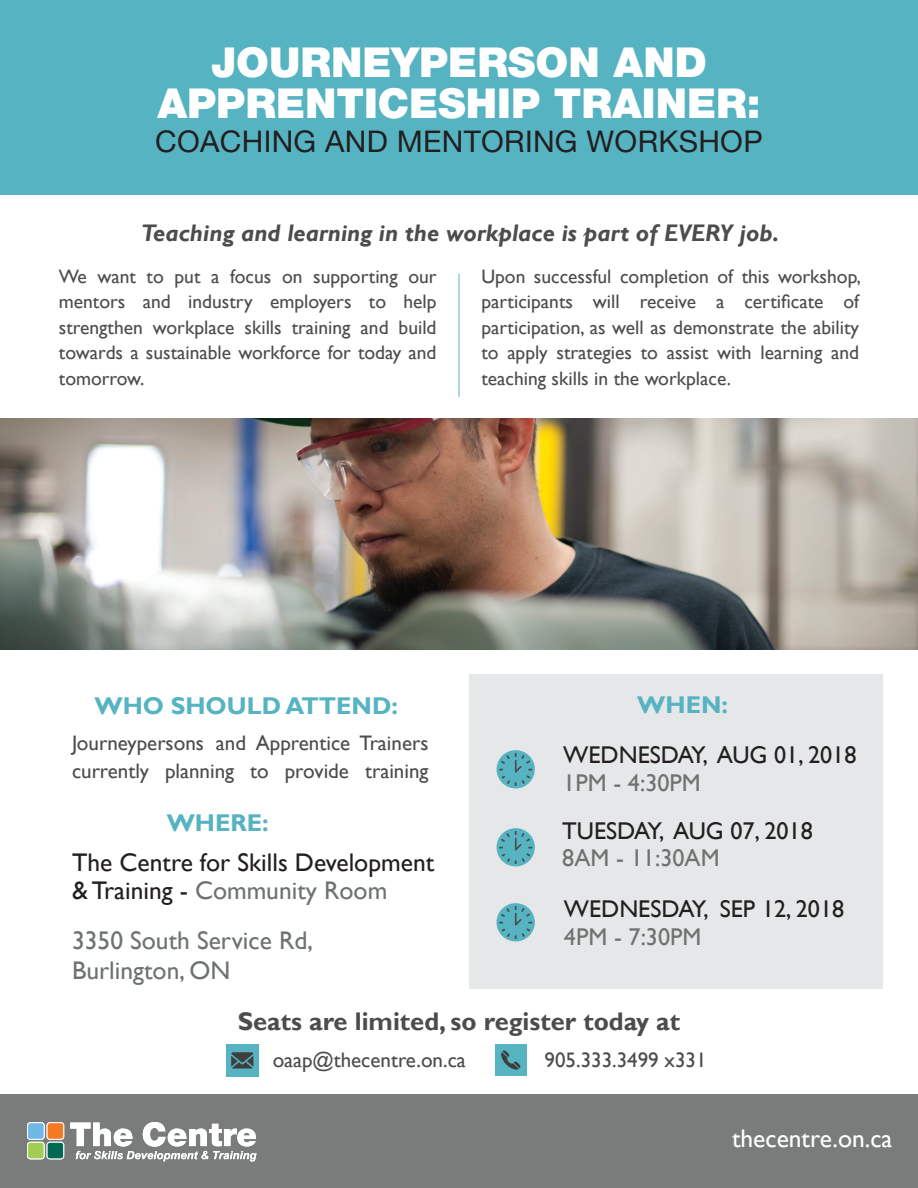
<style>
.page{position:relative;width:918px;height:1188px;background:#fff}
.page>*{position:absolute;margin:0;border:0;box-sizing:border-box;transform-origin:0 0}
.t1{font:900 41.25px/41.2px "Helvetica Neue LT Std";color:#fff;text-align:center}
.t2{font:30px "Helvetica Neue LT Std";letter-spacing:.01em;color:#231f20}
.t3{font:25.5px/28.5px "Gill Sans";color:#231f20}
.t4{font:700 25.5px "Gill Sans";color:#4b4c4d}
.t5{font:25.5px/30.3px "Gill Sans";color:#6d7371}
.t6{font:25.5px "Gill Sans";color:#fff}
.t7{font:24.15px "Gill Sans";color:#231f20}
.t8{font:24.15px "Gill Sans";color:#6d7371}
.t9{font:700 24.15px "Gill Sans";color:#56b3c2}
.t10{font:italic 700 24px "Gill Sans";color:#4b4c4d}
.t11{font:21px/28.5px "Gill Sans";color:#4b4c4d}
.t12{font:19.5px/25.5px "Gill Sans";color:#4b4c4d;text-align:justify}
.s1{color:#6d7371}
</style>
<div class="page">
<div style="left:0;top:0;width:918px;height:195px;background:#56b3c2"></div>
<div style="left:0;top:1094px;width:918px;height:94px;background:#797c7b"></div>
<img style="left:0;top:418px;width:918px;height:231px">
<svg style="left:70px;top:1122px;width:187px;height:40px"></svg>
<div style="left:28px;top:1142px;width:16px;height:17px;background:#a0ce53;border-radius:3px"></div>
<div style="left:27px;top:1142px;width:18px;height:17px;border:1px solid #fff;border-radius:3px"></div>
<div style="left:28px;top:1123px;width:16px;height:16px;background:#6fb8e6;border-radius:3px"></div>
<div style="left:27px;top:1122px;width:18px;height:18px;border:1px solid #fff;border-radius:3px"></div>
<div style="left:47px;top:1142px;width:17px;height:17px;background:#006951;border-radius:3px"></div>
<div style="left:47px;top:1142px;width:17px;height:17px;border:1px solid #fff;border-radius:3px"></div>
<div style="left:47px;top:1123px;width:17px;height:16px;background:#f47921;border-radius:3px"></div>
<div style="left:47px;top:1122px;width:17px;height:18px;border:1px solid #fff;border-radius:3px"></div>
<div style="left:470px;top:675px;width:413px;height:314px;background:#e6e7e9"></div>
<hr style="left:459px;top:274px;width:1px;height:123px;background:#56b3c2">
<svg style="left:497px;top:750px;width:38px;height:38px"></svg>
<svg style="left:497px;top:828px;width:38px;height:38px"></svg>
<svg style="left:497px;top:903px;width:38px;height:38px"></svg>
<div style="left:495px;top:1044px;width:32px;height:32px;background:#56b3c2"></div>
<svg style="left:501px;top:1050px;width:20px;height:20px"></svg>
<div style="left:226px;top:1044px;width:32px;height:32px;background:#56b3c2"></div>
<svg style="left:231px;top:1052px;width:22px;height:17px"></svg>
<h1 class="t1" style="left:157px;top:41px;width:605px">JOURNEYPERSON AND<br>APPRENTICESHIP TRAINER:</h1>
<h2 class="t2" style="left:155px;top:124px;width:609px">COACHING AND MENTORING WORKSHOP</h2>
<p class="t10" style="left:141px;top:219px;width:640px">Teaching and learning in the workplace is part of EVERY job.</p>
<p class="t12" style="left:59px;top:264px;width:379px">We want to put a focus on supporting our mentors and industry employers to help strengthen workplace skills training and build towards a sustainable workforce for today and tomorrow.</p>
<p class="t12" style="left:481px;top:264px;width:381px">Upon successful completion of this workshop, participants will receive a certificate of participation, as well as demonstrate the ability to apply strategies to assist with learning and teaching skills in the workplace.</p>
<p class="t9" style="left:94px;top:691px;width:305px">WHO SHOULD ATTEND:</p>
<p class="t11" style="left:72px;top:729px;width:358px">Journeypersons and Apprentice Trainers currently planning to provide training</p>
<p class="t9" style="left:167px;top:809px;width:104px">WHERE:</p>
<h3 class="t3" style="left:72px;top:848px;width:364px">The Centre for Skills Development &amp; Training - <span class="s1">Community Room</span></h3>
<h3 class="t5" style="left:72px;top:925px;width:242px">3350 South Service Rd,<br>Burlington, ON</h3>
<p class="t9" style="left:637px;top:690px;width:92px">WHEN:</p>
<p class="t7" style="left:563px;top:741px;width:295px">WEDNESDAY, AUG 01, 2018</p>
<p class="t8" style="left:563px;top:768px;width:139px">1PM - 4:30PM</p>
<p class="t7" style="left:562px;top:817px;width:252px">TUESDAY, AUG 07, 2018</p>
<p class="t8" style="left:562px;top:844px;width:159px">8AM - 11:30AM</p>
<p class="t7" style="left:564px;top:895px;width:282px">WEDNESDAY, SEP 12, 2018</p>
<p class="t8" style="left:564px;top:923px;width:139px">4PM - 7:30PM</p>
<h3 class="t4" style="left:238px;top:1006px;width:444px">Seats are limited, so register today at</h3>
<p class="t11" style="left:273px;top:1046px;width:195px">oaap@thecentre.on.ca</p>
<p class="t11" style="left:545px;top:1046px;width:164px">905.333.3499 x331</p>
<h3 class="t6" style="left:732px;top:1124px;width:162px">thecentre.on.ca</h3>
</div>
